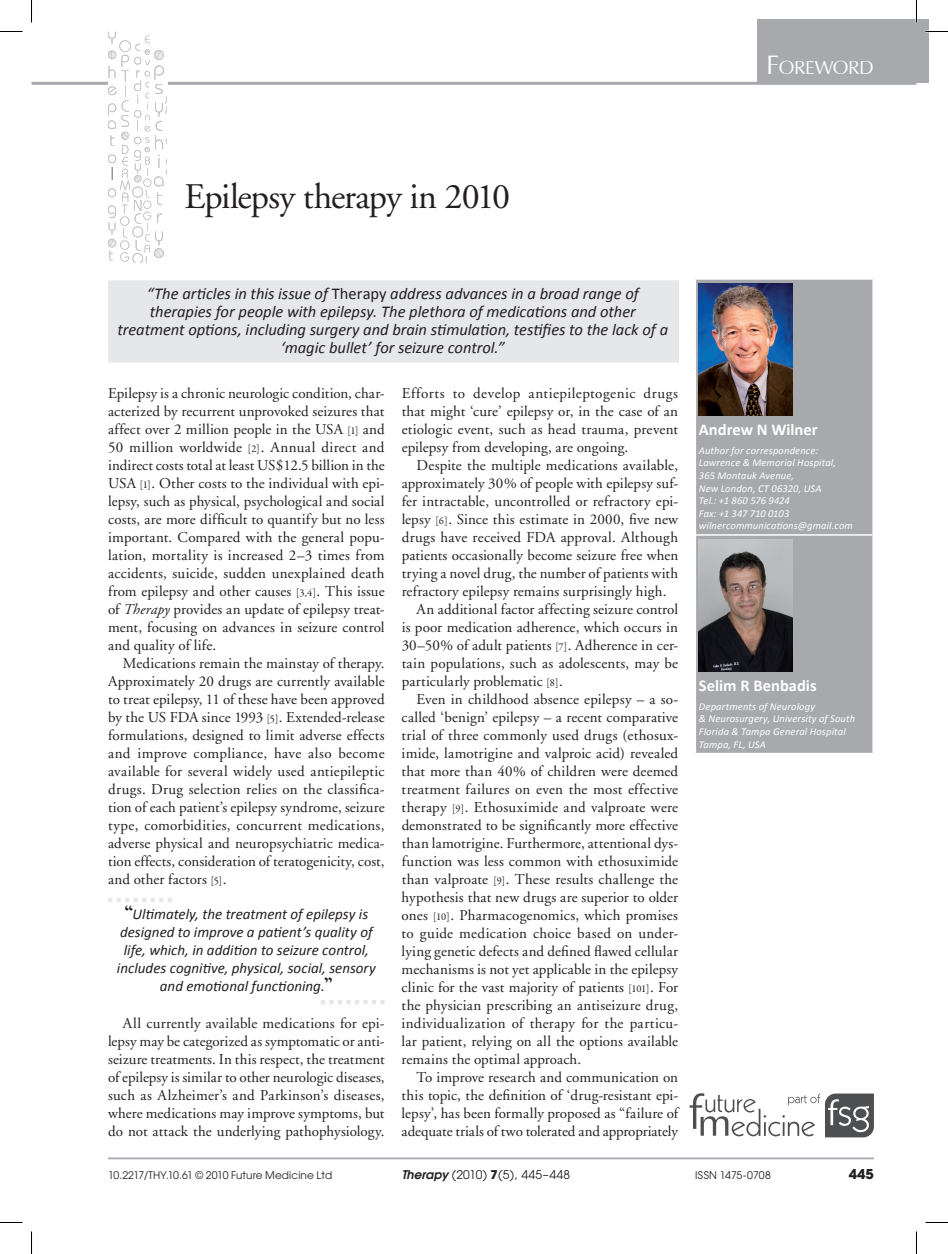
<style>
.page{position:relative;width:948px;height:1254px;background:#fff}
.page>*{position:absolute;margin:0;border:0;box-sizing:border-box;transform-origin:0 0}
.t1{font:36px "Adobe Garamond";letter-spacing:-.03em;color:#231f20}
.t2{font:29.4px "Iris UPC";letter-spacing:-.015em;color:#fff}
.t3{font:italic 16.5px/18px "Calibri";letter-spacing:-.005em;color:#231f20;text-align:center}
.t4{font:700 16.5px "Calibri";color:#fff}
.t5{font:15px/18px "Adobe Garamond";letter-spacing:.01em;color:#231f20;text-align:justify}
.t6{font:italic 15px/18px "Calibri";color:#231f20;text-align:center}
.t7{font:700 13.5px "Avant Garde";color:#231f20}
.t8{font:12px "Avant Garde";letter-spacing:.025em;color:#231f20}
.t9{font:italic 10.5px/12.6px "Calibri";letter-spacing:.015em;color:#fff}
.t10{font:10.5px "Avant Garde";letter-spacing:.005em;color:#231f20}
.s1{font-size:42px}
.s2{font-style:normal}
.s3{font-family:"Garamond Premr Pro";font-size:10.5px}
.s4{font-style:italic}
.s5{font-family:"Californian FB";font-weight:700;font-style:normal;font-size:21px}
.s6{font-weight:600;font-style:italic}
.s7{font-weight:700}
</style>
<div class="page">
<svg style="left:689px;top:1093px;width:184px;height:44px"></svg>
<hr style="left:32px;top:82px;width:884px;height:3px;background:#a8a9ad">
<div style="left:757px;top:19px;width:172px;height:64px;background:#a8a9ad"></div>
<hr style="left:108px;top:1157px;width:765px;height:2px;background:#a8a9ad">
<div style="left:108px;top:280px;width:571px;height:82px;background:#e6e7e9"></div>
<div style="left:696px;top:280px;width:176px;height:473px;background:#a8a9ad"></div>
<hr style="left:696px;top:534px;width:176px;height:2px;background:#fff">
<img style="left:698px;top:283px;width:94px;height:132px">
<img style="left:698px;top:539px;width:94px;height:132px">
<svg style="left:108px;top:898px;width:64px;height:4px"></svg>
<svg style="left:321px;top:1000px;width:63px;height:4px"></svg>
<svg style="left:108px;top:32px;width:59px;height:230px"></svg>
<hr style="left:915px;top:0;width:2px;height:23px;background:#fff">
<svg style="left:0;top:31px;width:22px;height:1px"></svg>
<svg style="left:925px;top:31px;width:22px;height:1px"></svg>
<svg style="left:0;top:1222px;width:22px;height:1px"></svg>
<svg style="left:925px;top:1222px;width:22px;height:1px"></svg>
<svg style="left:31px;top:0;width:1px;height:23px"></svg>
<svg style="left:31px;top:1231px;width:1px;height:23px"></svg>
<svg style="left:916px;top:0;width:1px;height:23px"></svg>
<svg style="left:916px;top:1231px;width:1px;height:23px"></svg>
<h2 class="t2" style="left:766px;top:46px;width:109px"><span class="s1">F</span>oreword</h2>
<h1 class="t1" style="left:184px;top:178px;width:327px">Epilepsy therapy in 2010</h1>
<p class="t3" style="left:118px;top:284px;width:552px">“The articles in this issue of <span class="s2">Therapy</span> address advances in a broad range of therapies for people with epilepsy. The plethora of medications and other treatment options, including surgery and brain stimulation, testifies to the lack of a ‘magic bullet’ for seizure control.”</p>
<p class="t5" style="left:108px;top:385px;width:278px">Epilepsy is a chronic neurologic condition, char&shy;acterized by recurrent unprovoked seizures that affect over 2 million people in the USA <span class="s3">[1]</span> and 50 million worldwide <span class="s3">[2]</span>. Annual direct and indirect costs total at least US$12.5 billion in the USA <span class="s3">[1]</span>. Other costs to the individual with epi&shy;lepsy, such as physical, psychological and social costs, are more difficult to quantify but no less important. Compared with the general popu&shy;lation, mortality is increased 2–3 times from accidents, suicide, sudden unexplained death from epilepsy and other causes <span class="s3">[3,4]</span>. This issue of <span class="s4">Therapy</span> provides an update of epilepsy treat&shy;ment, focusing on advances in seizure control and quality of life.</p>
<p class="t5" style="left:108px;top:655px;width:278px;text-indent:15px">Medications remain the mainstay of therapy.<br>Approximately 20 drugs are currently available to treat epilepsy, 11 of these have been approved by the US FDA since 1993 <span class="s3">[5]</span>. Extended-release formulations, designed to limit adverse effects and improve compliance, have also become available for several widely used antiepileptic drugs. Drug selection relies on the classifica&shy;tion of each patient’s epilepsy syndrome, seizure type, comorbidities, concurrent medications, adverse physical and neuropsychiatric medica&shy;tion effects, consideration of teratogenicity, cost, and other factors <span class="s3">[5]</span>.</p>
<p class="t6" style="left:117px;top:904px;width:260px"><span class="s5">“</span>Ultimately, the treatment of epilepsy is designed to improve a patient’s quality of life, which, in addition to seizure control, includes cognitive, physical, social, sensory and emotional functioning.<span class="s5">”</span></p>
<p class="t5" style="left:108px;top:1015px;width:278px;text-indent:15px">All currently available medications for epi&shy;lepsy may be categorized as symptomatic or anti&shy;seizure treatments. In this respect, the treatment of epilepsy is similar to other neurologic diseases, such as Alzheimer’s and Parkinson’s diseases, where medications may improve symptoms, but do not attack the underlying pathophysiology.</p>
<p class="t5" style="left:401px;top:385px;width:278px">Efforts to develop antiepileptogenic drugs that might ‘cure’ epilepsy or, in the case of an etiologic event, such as head trauma, prevent epilepsy from developing, are ongoing.</p>
<p class="t5" style="left:416px;top:457px;width:263px">Despite the multiple medications available,</p>
<p class="t5" style="left:401px;top:475px;width:278px">approximately 30% of people with epilepsy suf-</p>
<p class="t5" style="left:401px;top:493px;width:278px">fer intractable, uncontrolled or refractory epi-</p>
<p class="t5" style="left:401px;top:511px;width:278px">lepsy <span class="s3">[6]</span>. Since this estimate in 2000, five new</p>
<p class="t5" style="left:401px;top:529px;width:278px">drugs have received FDA approval. Although</p>
<p class="t5" style="left:401px;top:547px;width:278px">patients occasionally become seizure free when</p>
<p class="t5" style="left:401px;top:565px;width:278px">trying a novel drug, the number of patients with</p>
<p class="t5" style="left:401px;top:583px;width:266px">refractory epilepsy remains surprisingly high.</p>
<p class="t5" style="left:416px;top:601px;width:263px">An additional factor affecting seizure control</p>
<p class="t5" style="left:401px;top:619px;width:278px">is poor medication adherence, which occurs in</p>
<p class="t5" style="left:401px;top:637px;width:278px">30–50% of adult patients <span class="s3">[7]</span>. Adherence in cer-</p>
<p class="t5" style="left:401px;top:655px;width:278px">tain populations, such as adolescents, may be</p>
<p class="t5" style="left:401px;top:673px;width:163px">particularly problematic <span class="s3">[8]</span>.</p>
<p class="t5" style="left:416px;top:691px;width:263px">Even in childhood absence epilepsy – a so-</p>
<p class="t5" style="left:401px;top:709px;width:278px">called ‘benign’ epilepsy – a recent comparative</p>
<p class="t5" style="left:401px;top:727px;width:278px">trial of three commonly used drugs (ethosux-</p>
<p class="t5" style="left:401px;top:745px;width:278px">imide, lamotrigine and valproic acid) revealed</p>
<p class="t5" style="left:401px;top:763px;width:278px">that more than 40% of children were deemed</p>
<p class="t5" style="left:401px;top:781px;width:278px">treatment failures on even the most effective</p>
<p class="t5" style="left:401px;top:799px;width:278px">therapy <span class="s3">[9]</span>. Ethosuximide and valproate were</p>
<p class="t5" style="left:401px;top:817px;width:278px">demonstrated to be significantly more effective</p>
<p class="t5" style="left:401px;top:835px;width:278px">than lamotrigine. Furthermore, attentional dys-</p>
<p class="t5" style="left:401px;top:853px;width:278px">function was less common with ethosuximide</p>
<p class="t5" style="left:401px;top:871px;width:278px">than valproate <span class="s3">[9]</span>. These results challenge the</p>
<p class="t5" style="left:401px;top:889px;width:278px">hypothesis that new drugs are superior to older</p>
<p class="t5" style="left:401px;top:907px;width:278px">ones <span class="s3">[10]</span>. Pharmacogenomics, which promises</p>
<p class="t5" style="left:401px;top:925px;width:277px">to guide medication choice based on under-</p>
<p class="t5" style="left:401px;top:943px;width:278px">lying genetic defects and defined flawed cellular</p>
<p class="t5" style="left:401px;top:961px;width:278px">mechanisms is not yet applicable in the epilepsy</p>
<p class="t5" style="left:401px;top:979px;width:278px">clinic for the vast majority of patients <span class="s3">[101]</span>. For</p>
<p class="t5" style="left:401px;top:997px;width:278px">the physician prescribing an antiseizure drug,</p>
<p class="t5" style="left:401px;top:1015px;width:278px">individualization of therapy for the particu-</p>
<p class="t5" style="left:401px;top:1033px;width:278px">lar patient, relying on all the options available</p>
<p class="t5" style="left:401px;top:1051px;width:181px">remains the optimal approach.</p>
<p class="t5" style="left:416px;top:1069px;width:263px">To improve research and communication on</p>
<p class="t5" style="left:401px;top:1087px;width:278px">this topic, the definition of ‘drug-resistant epi-</p>
<p class="t5" style="left:401px;top:1105px;width:278px">lepsy’, has been formally proposed as “failure of</p>
<p class="t5" style="left:401px;top:1123px;width:278px">adequate trials of two tolerated and appropriately</p>
<p class="t4" style="left:698px;top:419px;width:120px">Andrew N Wilner</p>
<p class="t9" style="left:698px;top:443px;width:156px">Author for correspondence:<br>Lawrence &amp; Memorial Hospital,<br>365 Montauk Avenue,<br>New London, CT 06320, USA<br>Tel.: +1 860 576 9424<br>Fax: +1 347 710 0103 wilnercommunications@gmail.com</p>
<p class="t4" style="left:698px;top:675px;width:119px">Selim R Benbadis</p>
<p class="t9" style="left:698px;top:699px;width:158px">Departments of Neurology<br>&amp; Neurosurgery, University of South<br>Florida &amp; Tampa General Hospital<br>Tampa, FL, USA</p>
<p class="t10" style="left:108px;top:1169px;width:225px">10.2217/THY.10.61 © 2010 Future Medicine Ltd</p>
<p class="t8" style="left:401px;top:1167px;width:170px"><span class="s6">Therapy</span> (2010) <span class="s7">7</span>(5), 445–448</p>
<p class="t10" style="left:695px;top:1169px;width:77px">ISSN 1475-0708</p>
<p class="t7" style="left:848px;top:1164px;width:27px">445</p>
</div>
